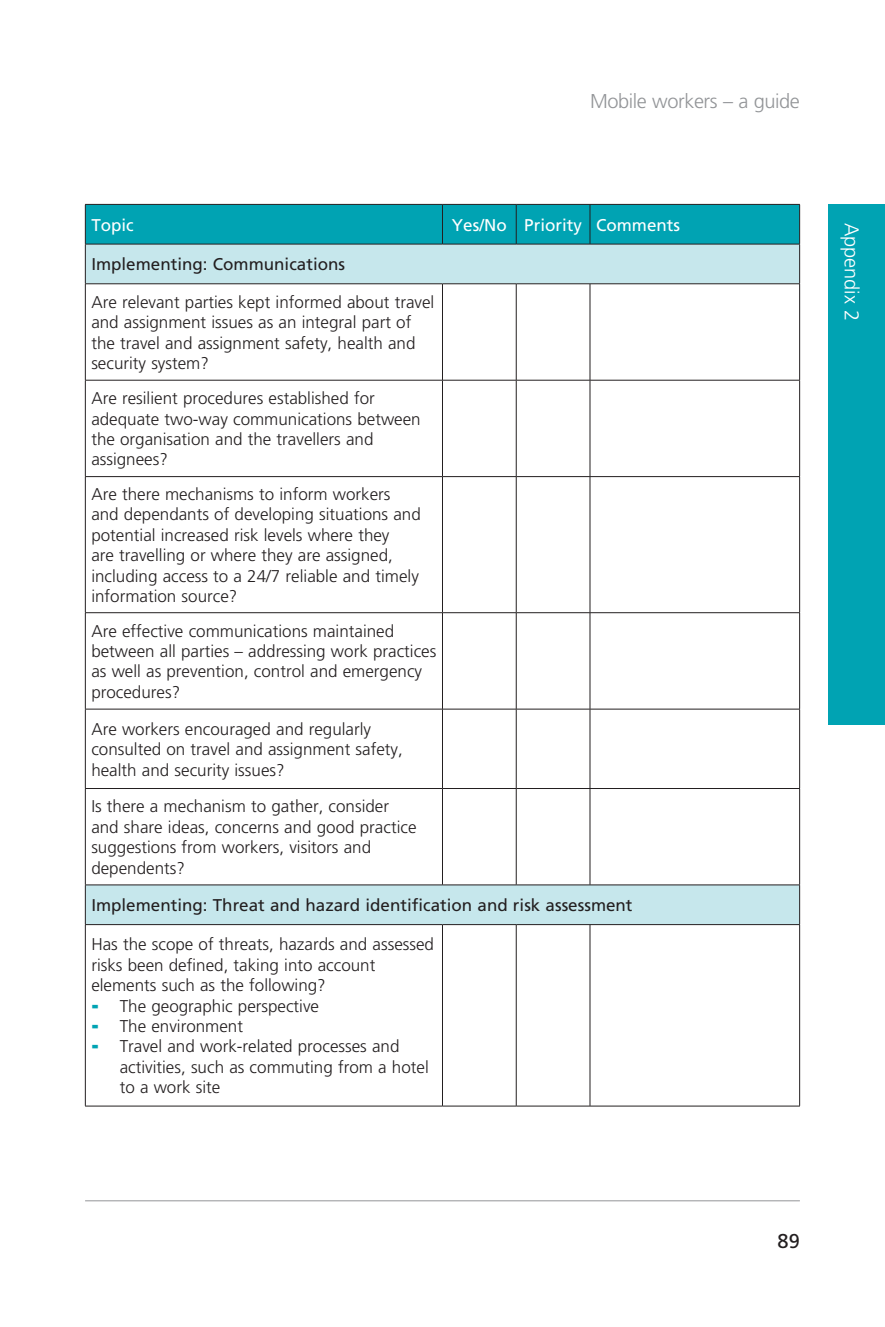
<style>
.page{position:relative;width:885px;height:1327px;background:#fff}
.page>*{position:absolute;margin:0;border:0;box-sizing:border-box;transform-origin:0 0}
.t1{font:300 20px "Frutiger";letter-spacing:-.02em;color:#939598}
.Headline_18_22_Fr65B{font:300 20px "Frutiger";color:#fff}
.t2{font:20px "Frutiger";color:#231f20}
.t3{font:300 17px/20.4px "Frutiger";color:#231f20}
.t4{font:17px "Frutiger";color:#231f20}
.t5{font:17px "Frutiger";color:#fff}
.s1{font-weight:900;font-size:20px;color:#00a3b3}
</style>
<div class="page">
<hr style="left:85px;top:1200px;width:714px;height:1px;background:#939598">
<div style="left:86px;top:205px;width:713px;height:39px;background:#00a3b3"></div>
<div style="left:86px;top:245px;width:713px;height:38px;background:#c6e7ec"></div>
<svg style="left:86px;top:284px;width:713px;height:821px"></svg>
<hr style="left:85px;top:204px;width:357px;height:1px;background:#231f20">
<hr style="left:85px;top:205px;width:1px;height:39px;background:#231f20">
<hr style="left:442px;top:204px;width:74px;height:1px;background:#231f20">
<hr style="left:442px;top:205px;width:1px;height:39px;background:#231f20">
<hr style="left:516px;top:204px;width:74px;height:1px;background:#231f20">
<hr style="left:516px;top:205px;width:1px;height:39px;background:#231f20">
<hr style="left:590px;top:204px;width:209px;height:1px;background:#231f20">
<hr style="left:589px;top:205px;width:1px;height:39px;background:#231f20">
<hr style="left:799px;top:205px;width:1px;height:39px;background:#231f20">
<hr style="left:85px;top:244px;width:357px;height:1px;background:#231f20">
<hr style="left:85px;top:244px;width:1px;height:39px;background:#231f20">
<hr style="left:442px;top:244px;width:74px;height:1px;background:#231f20">
<hr style="left:516px;top:244px;width:74px;height:1px;background:#231f20">
<hr style="left:590px;top:244px;width:209px;height:1px;background:#231f20">
<hr style="left:799px;top:244px;width:1px;height:39px;background:#231f20">
<hr style="left:85px;top:283px;width:357px;height:1px;background:#231f20">
<hr style="left:85px;top:284px;width:1px;height:96px;background:#231f20">
<hr style="left:442px;top:283px;width:74px;height:1px;background:#231f20">
<hr style="left:442px;top:284px;width:1px;height:96px;background:#231f20">
<hr style="left:516px;top:283px;width:74px;height:1px;background:#231f20">
<hr style="left:516px;top:284px;width:1px;height:96px;background:#231f20">
<hr style="left:590px;top:283px;width:209px;height:1px;background:#231f20">
<hr style="left:589px;top:284px;width:1px;height:96px;background:#231f20">
<hr style="left:799px;top:284px;width:1px;height:96px;background:#231f20">
<hr style="left:85px;top:380px;width:357px;height:1px;background:#231f20">
<hr style="left:85px;top:380px;width:1px;height:96px;background:#231f20">
<hr style="left:442px;top:380px;width:74px;height:1px;background:#231f20">
<hr style="left:442px;top:380px;width:1px;height:96px;background:#231f20">
<hr style="left:516px;top:380px;width:74px;height:1px;background:#231f20">
<hr style="left:516px;top:380px;width:1px;height:96px;background:#231f20">
<hr style="left:590px;top:380px;width:209px;height:1px;background:#231f20">
<hr style="left:589px;top:380px;width:1px;height:96px;background:#231f20">
<hr style="left:799px;top:380px;width:1px;height:96px;background:#231f20">
<hr style="left:85px;top:476px;width:357px;height:1px;background:#231f20">
<hr style="left:85px;top:477px;width:1px;height:135px;background:#231f20">
<hr style="left:442px;top:476px;width:74px;height:1px;background:#231f20">
<hr style="left:442px;top:477px;width:1px;height:135px;background:#231f20">
<hr style="left:516px;top:476px;width:74px;height:1px;background:#231f20">
<hr style="left:516px;top:477px;width:1px;height:135px;background:#231f20">
<hr style="left:590px;top:476px;width:209px;height:1px;background:#231f20">
<hr style="left:589px;top:477px;width:1px;height:135px;background:#231f20">
<hr style="left:799px;top:477px;width:1px;height:135px;background:#231f20">
<hr style="left:85px;top:612px;width:357px;height:1px;background:#231f20">
<hr style="left:85px;top:613px;width:1px;height:96px;background:#231f20">
<hr style="left:442px;top:612px;width:74px;height:1px;background:#231f20">
<hr style="left:442px;top:613px;width:1px;height:96px;background:#231f20">
<hr style="left:516px;top:612px;width:74px;height:1px;background:#231f20">
<hr style="left:516px;top:613px;width:1px;height:96px;background:#231f20">
<hr style="left:590px;top:612px;width:209px;height:1px;background:#231f20">
<hr style="left:589px;top:613px;width:1px;height:96px;background:#231f20">
<hr style="left:799px;top:613px;width:1px;height:96px;background:#231f20">
<hr style="left:85px;top:709px;width:357px;height:1px;background:#231f20">
<hr style="left:85px;top:709px;width:1px;height:79px;background:#231f20">
<hr style="left:442px;top:709px;width:74px;height:1px;background:#231f20">
<hr style="left:442px;top:709px;width:1px;height:79px;background:#231f20">
<hr style="left:516px;top:709px;width:74px;height:1px;background:#231f20">
<hr style="left:516px;top:709px;width:1px;height:79px;background:#231f20">
<hr style="left:590px;top:709px;width:209px;height:1px;background:#231f20">
<hr style="left:589px;top:709px;width:1px;height:79px;background:#231f20">
<hr style="left:799px;top:709px;width:1px;height:79px;background:#231f20">
<hr style="left:85px;top:788px;width:357px;height:1px;background:#231f20">
<hr style="left:85px;top:789px;width:1px;height:95px;background:#231f20">
<hr style="left:442px;top:788px;width:74px;height:1px;background:#231f20">
<hr style="left:442px;top:789px;width:1px;height:95px;background:#231f20">
<hr style="left:516px;top:788px;width:74px;height:1px;background:#231f20">
<hr style="left:516px;top:789px;width:1px;height:95px;background:#231f20">
<hr style="left:590px;top:788px;width:209px;height:1px;background:#231f20">
<hr style="left:589px;top:789px;width:1px;height:95px;background:#231f20">
<hr style="left:799px;top:789px;width:1px;height:95px;background:#231f20">
<hr style="left:85px;top:884px;width:357px;height:1px;background:#231f20">
<hr style="left:85px;top:885px;width:1px;height:39px;background:#231f20">
<hr style="left:442px;top:884px;width:74px;height:1px;background:#231f20">
<hr style="left:516px;top:884px;width:74px;height:1px;background:#231f20">
<hr style="left:590px;top:884px;width:209px;height:1px;background:#231f20">
<hr style="left:799px;top:885px;width:1px;height:39px;background:#231f20">
<hr style="left:85px;top:924px;width:357px;height:1px;background:#231f20">
<hr style="left:85px;top:925px;width:1px;height:181px;background:#231f20">
<hr style="left:442px;top:924px;width:74px;height:1px;background:#231f20">
<hr style="left:442px;top:925px;width:1px;height:181px;background:#231f20">
<hr style="left:516px;top:924px;width:74px;height:1px;background:#231f20">
<hr style="left:516px;top:925px;width:1px;height:181px;background:#231f20">
<hr style="left:590px;top:924px;width:209px;height:1px;background:#231f20">
<hr style="left:589px;top:925px;width:1px;height:181px;background:#231f20">
<hr style="left:799px;top:925px;width:1px;height:181px;background:#231f20">
<hr style="left:85px;top:1105px;width:357px;height:1px;background:#231f20">
<hr style="left:442px;top:1105px;width:74px;height:1px;background:#231f20">
<hr style="left:516px;top:1105px;width:74px;height:1px;background:#231f20">
<hr style="left:590px;top:1105px;width:209px;height:1px;background:#231f20">
<div style="left:828px;top:204px;width:56px;height:520px;background:#00a3b3"></div>
<p class="t1" style="left:590px;top:90px;width:211px">Mobile workers – a guide</p>
<p class="t5" style="left:91px;top:215px;width:44px">Topic</p>
<p class="t5" style="left:452px;top:215px;width:56px">Yes/No</p>
<p class="t5" style="left:524px;top:215px;width:59px">Priority</p>
<p class="t5" style="left:596px;top:215px;width:86px">Comments</p>
<p class="t4" style="left:91px;top:254px;width:255px">Implementing: Communications</p>
<p class="t3" style="left:91px;top:292px;width:344px">Are relevant parties kept informed about travel and assignment issues as an integral part of the travel and assignment safety, health and security system?</p>
<p class="t3" style="left:91px;top:388px;width:331px">Are resilient procedures established for adequate two-way communications between the organisation and the travellers and assignees?</p>
<p class="t3" style="left:91px;top:484px;width:331px">Are there mechanisms to inform workers and dependants of developing situations and potential increased risk levels where they<br>are travelling or where they are assigned, including access to a 24/7 reliable and timely information source?</p>
<p class="t3" style="left:91px;top:621px;width:346px">Are effective communications maintained between all parties – addressing work practices as well as prevention, control and emergency procedures?</p>
<p class="t3" style="left:91px;top:719px;width:313px">Are workers encouraged and regularly consulted on travel and assignment safety, health and security issues?</p>
<p class="t3" style="left:91px;top:796px;width:326px">Is there a mechanism to gather, consider and share ideas, concerns and good practice suggestions from workers, visitors and dependents?</p>
<p class="t4" style="left:91px;top:895px;width:542px">Implementing: Threat and hazard identification and risk assessment</p>
<p class="t3" style="left:91px;top:934px;width:344px">Has the scope of threats, hazards and assessed risks been defined, taking into account elements such as the following?</p>
<p class="t3" style="left:91px;top:995px;width:229px"><span class="s1">-</span> The geographic perspective</p>
<p class="t3" style="left:91px;top:1016px;width:153px"><span class="s1">-</span> The environment</p>
<p class="t3" style="left:120px;top:1036px;width:310px;text-indent:-28px"><span class="s1">-</span> Travel and work-related processes and activities, such as commuting from a hotel to a work site</p>
<p class="Headline_18_22_Fr65B" style="left:862px;top:222px;width:100px;rotate:90deg">Appendix 2</p>
<p class="t2" style="left:777px;top:1229px;width:24px">89</p>
</div>
